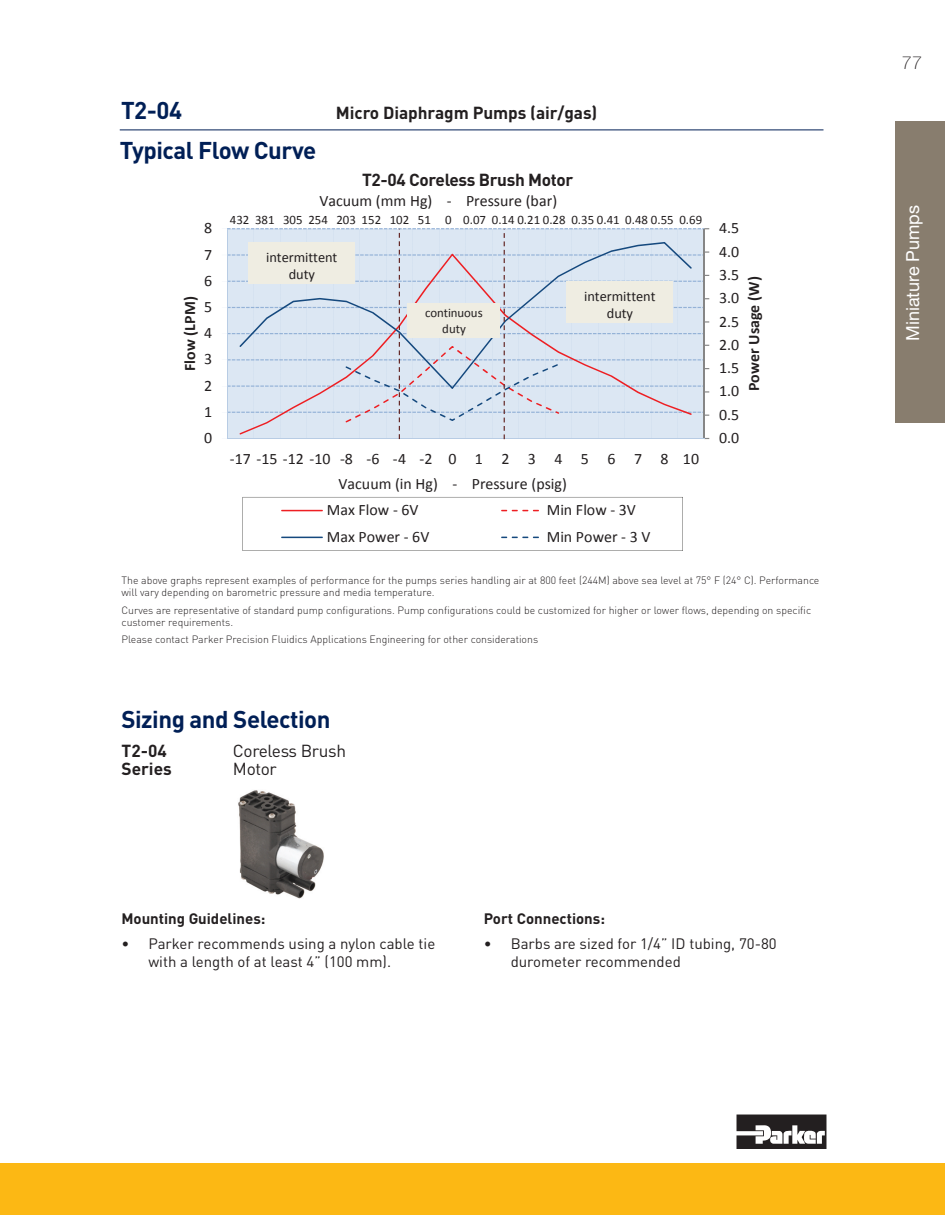
<style>
.page{position:relative;width:945px;height:1215px;background:#fff}
.page>*{position:absolute;margin:0;border:0;box-sizing:border-box;transform-origin:0 0}
.t1{font:700 25.5px "Calibri";color:#231f20}
.t2{font:700 24px "DINOT";letter-spacing:-.02em;color:#001f56}
.t3{font:18px "Helvetica Neue LT Std";color:#fff}
.t4{font:100 18px "Helvetica Neue LT Std";color:#231f20}
.B_Head{font:700 17.25px "DINOT";letter-spacing:-.005em;color:#231f20}
.t5{font:17.25px/18px "DINOT";letter-spacing:-.02em;color:#231f20}
.t6{font:15.9px "Calibri";color:#231f20}
.t7{font:700 15.9px "Calibri";color:#231f20}
.t8{font:15px/18px "DINOT";color:#231f20}
.List_BT{font:700 15px "DINOT";color:#231f20}
.t9{font:14.4px/17.5px "Calibri";letter-spacing:-.005em;color:#231f20;text-align:center}
.t10{font:12.9px/15.6px "Calibri";color:#231f20;text-align:center}
.t11{font:300 10.5px/12.6px "DINOT";color:#231f20}
</style>
<div class="page">
<div style="left:895px;top:121px;width:50px;height:301px;background:#887d6e"></div>
<svg style="left:737px;top:1115px;width:89px;height:34px"></svg>
<div style="left:0;top:1163px;width:945px;height:52px;background:#fcb814"></div>
<svg style="left:227px;top:228px;width:477px;height:185px;background:#d3e0ef"></svg>
<svg style="left:254px;top:229px;width:450px;height:209px;background:#d7e2ee"></svg>
<hr style="left:704px;top:229px;width:1px;height:209px;background:#868686">
<hr style="left:227px;top:229px;width:1px;height:209px;background:#b8cce4">
<hr style="left:227px;top:438px;width:477px;height:1px;background:#b8cce4">
<svg style="left:239px;top:389px;width:453px;height:46px;background:#dae1ed"></svg>
<svg style="left:239px;top:242px;width:453px;height:147px;background:#d6e1ee"></svg>
<svg style="left:243px;top:497px;width:440px;height:54px"></svg>
<svg style="left:346px;top:229px;width:213px;height:210px;background:#d5ddeb"></svg>
<div style="left:249px;top:243px;width:106px;height:41px;background:#efede2"></div>
<div style="left:408px;top:304px;width:92px;height:34px;background:#efede2"></div>
<div style="left:567px;top:281px;width:106px;height:42px;background:#efede2"></div>
<hr style="left:120px;top:130px;width:704px;height:1px;background:#001f56">
<img style="left:238px;top:790px;width:86px;height:108px">
<p class="t2" style="left:121px;top:94px;width:63px">T2-04</p>
<p class="B_Head" style="left:336px;top:101px;width:263px">Micro Diaphragm Pumps (air/gas)</p>
<p class="t2" style="left:120px;top:134px;width:198px">Typical Flow Curve</p>
<p class="B_Head" style="left:362px;top:168px;width:213px">T2-04 Coreless Brush Motor</p>
<p class="t1" style="left:285px;top:159px;width:309px">T2‐04 ‐ Coreless Brush Motor</p>
<p class="t6" style="left:319px;top:191px;width:239px">Vacuum (mm Hg) ‐ Pressure (bar)</p>
<p class="t6" style="left:204px;top:218px;width:10px">8</p>
<p class="t6" style="left:204px;top:244px;width:10px">7</p>
<p class="t6" style="left:204px;top:270px;width:10px">6</p>
<p class="t7" style="left:180px;top:371px;width:76px;rotate:-90deg">Flow (LPM)</p>
<p class="t6" style="left:204px;top:297px;width:10px">5</p>
<p class="t6" style="left:204px;top:323px;width:10px">4</p>
<p class="t6" style="left:204px;top:349px;width:10px">3</p>
<p class="t6" style="left:204px;top:375px;width:10px">2</p>
<p class="t6" style="left:204px;top:402px;width:10px">1</p>
<p class="t6" style="left:204px;top:428px;width:10px">0</p>
<p class="t10" style="left:230px;top:211px;width:474px">432 381 305 254 203 152 102 51 0 0.07 0.14 0.21 0.28 0.35 0.41 0.48 0.55 0.69</p>
<p class="t9" style="left:266px;top:248px;width:73px">intermittent duty</p>
<p class="t10" style="left:425px;top:305px;width:59px">continuous duty</p>
<p class="t9" style="left:584px;top:287px;width:73px">intermittent duty</p>
<p class="t6" style="left:230px;top:449px;width:471px">‐17‐15‐12‐10 ‐8 ‐6 ‐4 ‐2 0 1 2 3 4 5 6 7 8 10</p>
<p class="t6" style="left:339px;top:473px;width:230px">Vacuum (in Hg) ‐ Pressure (psig)</p>
<p class="t6" style="left:327px;top:500px;width:93px">Max Flow ‐ 6V</p>
<p class="t6" style="left:547px;top:500px;width:91px">Min Flow ‐ 3V</p>
<p class="t6" style="left:327px;top:527px;width:104px">Max Power ‐ 6V</p>
<p class="t6" style="left:547px;top:527px;width:105px">Min Power ‐ 3 V</p>
<p class="t6" style="left:719px;top:218px;width:22px">4.5</p>
<p class="t6" style="left:719px;top:241px;width:22px">4.0</p>
<p class="t6" style="left:719px;top:265px;width:22px">3.5</p>
<p class="t6" style="left:719px;top:288px;width:22px">3.0</p>
<p class="t6" style="left:719px;top:311px;width:22px">2.5</p>
<p class="t6" style="left:719px;top:334px;width:22px">2.0</p>
<p class="t6" style="left:719px;top:358px;width:22px">1.5</p>
<p class="t6" style="left:719px;top:381px;width:22px">1.0</p>
<p class="t6" style="left:719px;top:404px;width:22px">0.5</p>
<p class="t6" style="left:719px;top:428px;width:22px">0.0</p>
<p class="t7" style="left:744px;top:391px;width:116px;rotate:-90deg">Power Usage (W)</p>
<p class="t11" style="left:122px;top:573px;width:699px">The above graphs represent examples of performance for the pumps series handling air at 800 feet (244M) above sea level at 75° F (24° C). Performance will vary depending on barometric pressure and media temperature.</p>
<p class="t11" style="left:122px;top:603px;width:691px">Curves are representative of standard pump configurations. Pump configurations could be customized for higher or lower flows, depending on specific customer requirements.</p>
<p class="t11" style="left:122px;top:633px;width:418px">Please contact Parker Precision Fluidics Applications Engineering for other considerations</p>
<p class="t2" style="left:122px;top:703px;width:211px">Sizing and Selection</p>
<p class="B_Head" style="left:122px;top:739px;width:47px">T2-04</p>
<p class="B_Head" style="left:122px;top:757px;width:52px">Series</p>
<p class="t5" style="left:233px;top:741px;width:115px">Coreless Brush<br>Motor</p>
<p class="List_BT" style="left:121px;top:909px;width:146px">Mounting Guidelines:</p>
<p class="t8" style="left:148px;top:934px;width:288px;text-indent:-27px">• Parker recommends using a nylon cable tie with a length of at least 4” (100 mm).</p>
<p class="List_BT" style="left:484px;top:909px;width:123px">Port Connections:</p>
<p class="t8" style="left:511px;top:934px;width:268px;text-indent:-27px">• Barbs are sized for 1/4” ID tubing, 70-80 durometer recommended</p>
<h3 class="t4" style="left:902px;top:52px;width:22px">77</h3>
<h3 class="t3" style="left:902px;top:341px;width:138px;rotate:-90deg">Miniature Pumps</h3>
</div>
